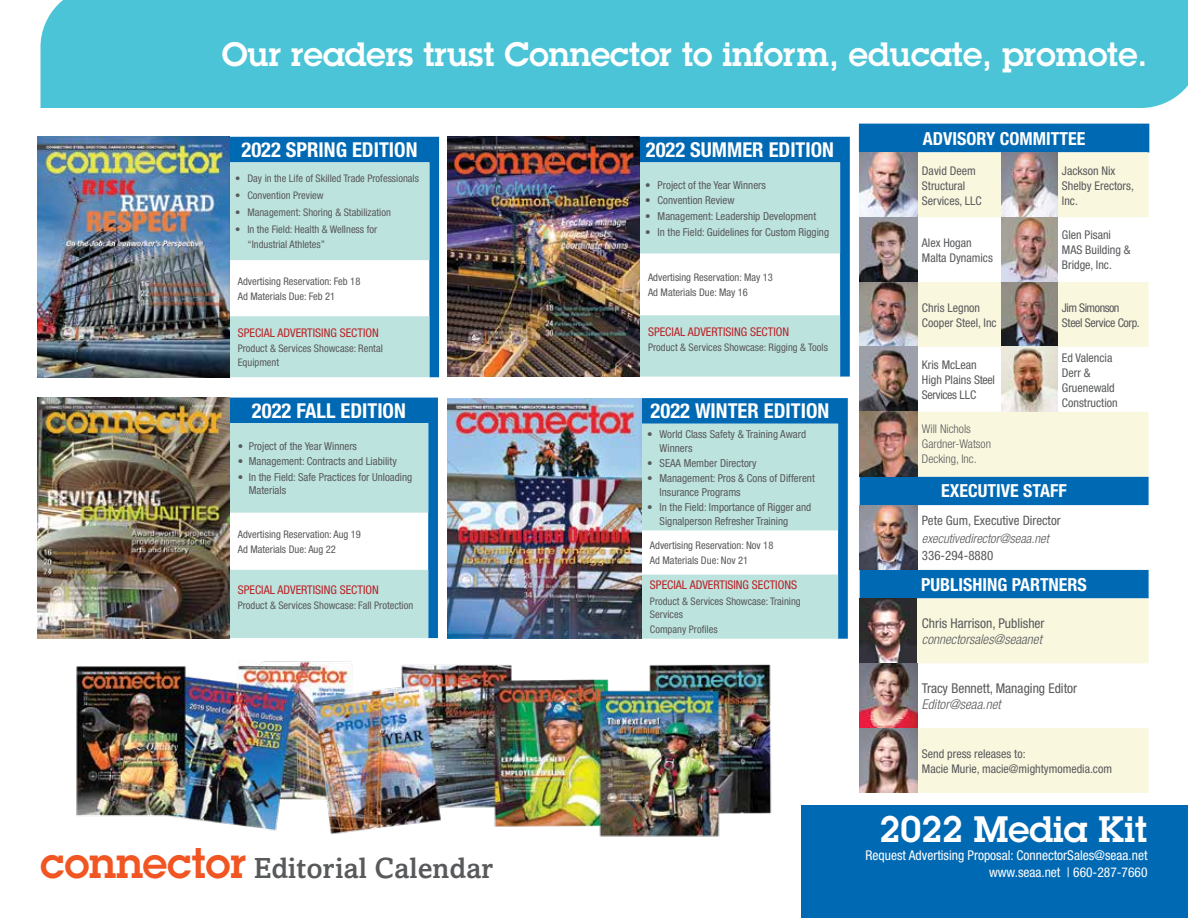
<style>
.page{position:relative;width:1188px;height:918px;background:#fff}
.page>*{position:absolute;margin:0;border:0;box-sizing:border-box;transform-origin:0 0}
.t1{font:600 36px "Lubalin Graph";color:#fff}
.t2{font:600 33px "Lubalin Graph";color:#fff}
.t3{font:500 30px "Livingston";color:#58595b}
.t4{font:700 condensed 20.55px "Helvetica Neue LT Std";color:#fff}
.t5{font:700 condensed 18px "Helvetica Neue LT Std";color:#fff}
.t6{font:condensed 13.5px "Helvetica Neue";color:#fff}
.t7{font:condensed 13.5px "Helvetica Neue";color:#58595b}
.t8{font:italic 300 condensed 13.5px "Helvetica Neue LT Std";color:#58595b}
.t9{font:condensed 12.9px "Helvetica Neue";color:#58595b}
.t10{font:italic 300 condensed 12.9px "Helvetica Neue LT Std";color:#58595b}
.t11{font:condensed 12px/15px "Helvetica Neue";color:#58595b}
.t12{font:condensed 12px "Helvetica Neue";color:#ba2025}
.t13{font:300 condensed 12px/15px "Helvetica Neue LT Std";color:#58595b}
.t14{font:condensed 12px/15px "Helvetica Neue";letter-spacing:-.03em;color:#58595b}
.t15{font:condensed 10.95px/13.6px "Helvetica Neue";color:#58595b}
.t16{font:condensed 10.5px/15.1px "Helvetica Neue";color:#58595b}
.s1{font-family:"Lubalin Graph";font-weight:600;font-size:42px;color:#f05522}
</style>
<div class="page">
<div style="left:801px;top:805px;width:387px;height:113px;background:#0069b3"></div>
<div style="left:40px;top:0;width:1148px;height:108px;background:#4ac4d6"></div>
<div style="left:230px;top:137px;width:209px;height:240px;background:#0069b3"></div>
<svg style="left:230px;top:162px;width:199px;height:215px"></svg>
<img style="left:38px;top:137px;width:192px;height:240px">
<div style="left:640px;top:137px;width:210px;height:240px;background:#0069b3"></div>
<svg style="left:640px;top:162px;width:200px;height:215px"></svg>
<img style="left:448px;top:137px;width:192px;height:240px">
<svg style="left:229px;top:398px;width:209px;height:240px;background:#066ab0"></svg>
<svg style="left:230px;top:423px;width:198px;height:215px"></svg>
<img style="left:38px;top:398px;width:191px;height:240px">
<svg style="left:642px;top:398px;width:206px;height:241px;background:#056cb4"></svg>
<svg style="left:642px;top:424px;width:196px;height:215px"></svg>
<img style="left:448px;top:398px;width:194px;height:241px">
<div style="left:860px;top:125px;width:288px;height:27px;background:#0069b3"></div>
<svg style="left:918px;top:152px;width:231px;height:641px;fill:#faf7df"></svg>
<svg style="left:860px;top:217px;width:198px;height:511px"></svg>
<hr style="left:859px;top:124px;width:59px;height:1px;background:#0069b3">
<svg style="left:859px;top:125px;width:1px;height:27px"></svg>
<hr style="left:918px;top:124px;width:84px;height:1px;background:#0069b3">
<hr style="left:1002px;top:124px;width:56px;height:1px;background:#0069b3">
<hr style="left:1058px;top:124px;width:91px;height:1px;background:#0069b3">
<svg style="left:1148px;top:125px;width:1px;height:27px"></svg>
<img style="left:860px;top:152px;width:58px;height:325px">
<img style="left:1002px;top:152px;width:56px;height:260px">
<img style="left:860px;top:505px;width:58px;height:65px">
<img style="left:860px;top:598px;width:58px;height:195px">
<img style="left:76px;top:661px;width:696px;height:176px">
<h2 class="t2" style="left:222px;top:33px;width:927px">Our readers trust Connector to inform, educate, promote.</h2>
<h3 class="t4" style="left:241px;top:137px;width:178px">2022 SPRING EDITION</h3>
<p class="t16" style="left:235px;top:171px;width:185px">• Day in the Life of Skilled Trade Professionals</p>
<p class="t16" style="left:235px;top:188px;width:90px">• Convention Preview</p>
<p class="t16" style="left:235px;top:205px;width:157px">• Management: Shoring &amp; Stabilization</p>
<p class="t16" style="left:247px;top:222px;width:131px;text-indent:-12px">• In the Field: Health &amp; Wellness for “Industrial Athletes”</p>
<p class="t16" style="left:238px;top:273px;width:124px">Advertising Reservation: Feb 18<br>Ad Materials Due: Feb 21</p>
<p class="t12" style="left:238px;top:326px;width:143px">SPECIAL ADVERTISING SECTION</p>
<p class="t16" style="left:238px;top:342px;width:147px;line-height:13.5px">Product &amp; Services Showcase: Rental<br>Equipment</p>
<h3 class="t4" style="left:252px;top:398px;width:155px">2022 FALL EDITION</h3>
<p class="t15" style="left:238px;top:439px;width:121px">• Project of the Year Winners</p>
<p class="t15" style="left:238px;top:455px;width:160px">• Management: Contracts and Liability</p>
<p class="t15" style="left:249px;top:470px;width:165px;text-indent:-11px">• In the Field: Safe Practices for Unloading<br>Materials</p>
<p class="t16" style="left:238px;top:526px;width:125px">Advertising Reservation: Aug 19<br>Ad Materials Due: Aug 22</p>
<p class="t12" style="left:238px;top:582px;width:143px">SPECIAL ADVERTISING SECTION</p>
<p class="t16" style="left:238px;top:597px;width:177px">Product &amp; Services Showcase: Fall Protection</p>
<h3 class="t3" style="left:40px;top:850px;width:454px"><span class="s1">connector</span> Editorial Calendar</h3>
<h3 class="t4" style="left:646px;top:137px;width:190px">2022 SUMMER EDITION</h3>
<p class="t15" style="left:645px;top:178px;width:122px">• Project of the Year Winners</p>
<p class="t15" style="left:645px;top:194px;width:91px">• Convention Review</p>
<p class="t15" style="left:645px;top:209px;width:172px">• Management: Leadership Development</p>
<p class="t15" style="left:645px;top:225px;width:185px">• In the Field: Guidelines for Custom Rigging</p>
<p class="t16" style="left:648px;top:270px;width:126px">Advertising Reservation: May 13<br>Ad Materials Due: May 16</p>
<p class="t12" style="left:648px;top:324px;width:143px">SPECIAL ADVERTISING SECTION</p>
<p class="t16" style="left:648px;top:339px;width:182px">Product &amp; Services Showcase: Rigging &amp; Tools</p>
<h3 class="t4" style="left:651px;top:399px;width:180px">2022 WINTER EDITION</h3>
<p class="t15" style="left:660px;top:427px;width:148px;text-indent:-12px">• World Class Safety &amp; Training Award<br>Winners</p>
<p class="t15" style="left:647px;top:456px;width:111px">• SEAA Member Directory</p>
<p class="t15" style="left:660px;top:471px;width:157px;text-indent:-12px">• Management: Pros &amp; Cons of Different<br>Insurance Programs</p>
<p class="t15" style="left:660px;top:500px;width:153px;text-indent:-12px">• In the Field: Importance of Rigger and<br>Signalperson Refresher Training</p>
<p class="t16" style="left:650px;top:538px;width:125px">Advertising Reservation: Nov 18<br>Ad Materials Due: Nov 21</p>
<p class="t12" style="left:650px;top:578px;width:149px">SPECIAL ADVERTISING SECTIONS</p>
<p class="t16" style="left:650px;top:594px;width:152px;line-height:13.5px">Product &amp; Services Showcase: Training<br>Services</p>
<p class="t16" style="left:650px;top:622px;width:69px">Company Profiles</p>
<h3 class="t5" style="left:923px;top:127px;width:164px">ADVISORY COMMITTEE</h3>
<p class="t11" style="left:922px;top:163px;width:61px">David Deem<br>Structural<br>Services, LLC</p>
<p class="t11" style="left:1062px;top:163px;width:73px">Jackson Nix<br>Shelby Erectors,<br>Inc.</p>
<p class="t11" style="left:922px;top:235px;width:73px">Alex Hogan<br>Malta Dynamics</p>
<p class="t11" style="left:1062px;top:228px;width:70px">Glen Pisani<br>MAS Building &amp;<br>Bridge, Inc.</p>
<p class="t11" style="left:922px;top:300px;width:76px">Chris Legnon<br>Cooper Steel, Inc</p>
<p class="t14" style="left:1062px;top:300px;width:79px">Jim Simonson<br>Steel Service Corp.</p>
<p class="t11" style="left:922px;top:357px;width:74px">Kris McLean<br>High Plains Steel<br>Services LLC</p>
<p class="t11" style="left:1062px;top:350px;width:57px">Ed Valencia<br>Derr &amp;<br>Gruenewald<br>Construction</p>
<p class="t13" style="left:922px;top:422px;width:71px">Will Nichols<br>Gardner-Watson<br>Decking, Inc.</p>
<h3 class="t5" style="left:941px;top:480px;width:127px">EXECUTIVE STAFF</h3>
<p class="t9" style="left:922px;top:513px;width:140px">Pete Gum, Executive Director</p>
<p class="t10" style="left:922px;top:531px;width:129px">executivedirector@seaa.net</p>
<p class="t9" style="left:922px;top:548px;width:73px">336-294-8880</p>
<h3 class="t5" style="left:921px;top:573px;width:167px">PUBLISHING PARTNERS</h3>
<p class="t7" style="left:922px;top:615px;width:124px">Chris Harrison, Publisher</p>
<p class="t8" style="left:922px;top:632px;width:122px">connectorsales@seaanet</p>
<p class="t7" style="left:922px;top:680px;width:157px">Tracy Bennett, Managing Editor</p>
<p class="t8" style="left:922px;top:697px;width:80px">Editor@seaa.net</p>
<p class="t11" style="left:922px;top:746px;width:192px">Send press releases to:<br>Macie Murie, macie@mightymomedia.com</p>
<h1 class="t1" style="left:880px;top:805px;width:269px">2022 Media Kit</h1>
<p class="t6" style="left:866px;top:847px;width:283px">Request Advertising Proposal: ConnectorSales@seaa.net</p>
<p class="t6" style="left:989px;top:865px;width:160px">www.seaa.net | 660-287-7660</p>
</div>
